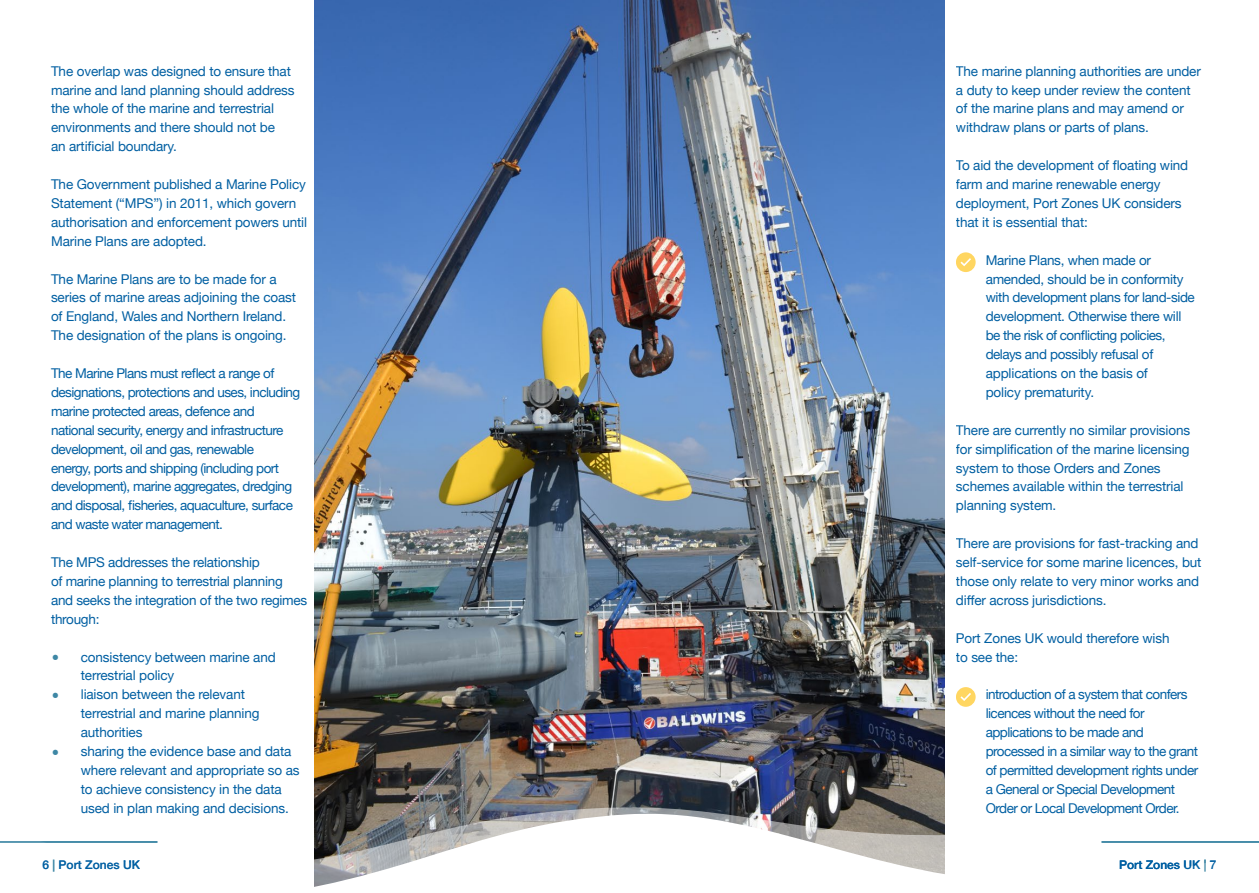
<style>
.page{position:relative;width:1259px;height:893px;background:#fff}
.page>*{position:absolute;margin:0;border:0;box-sizing:border-box;transform-origin:0 0}
.t1{font:13.5px/18.9px "Helvetica Neue";letter-spacing:-.01em;color:#005fa2}
.t2{font:13.5px/18.9px "Helvetica Neue";letter-spacing:-.04em;color:#005fa2}
.t3{font:500 12px "Helvetica Neue";color:#005fa2}
.s1{font-size:24px;color:#3e87a5}
.s2{color:#3e87a5}
</style>
<div class="page">
<svg style="left:956px;top:252px;width:19px;height:20px"></svg>
<img style="left:315px;top:0;width:629px;height:641px">
<img style="left:314px;top:641px;width:662px;height:134px">
<svg style="left:157px;top:775px;width:788px;height:112px"></svg>
<hr style="left:1101px;top:841px;width:158px;height:2px;background:#3e87a5">
<hr style="left:0;top:841px;width:157px;height:2px;background:#3e87a5">
<p class="t1" style="left:51px;top:62px;width:245px">The overlap was designed to ensure that marine and land planning should address the whole of the marine and terrestrial environments and there should not be<br>an artificial boundary.</p>
<p class="t1" style="left:51px;top:176px;width:258px">The Government published a Marine Policy Statement (“MPS”) in 2011, which govern authorisation and enforcement powers until Marine Plans are adopted.</p>
<p class="t1" style="left:51px;top:270px;width:246px">The Marine Plans are to be made for a series of marine areas adjoining the coast of England, Wales and Northern Ireland.<br>The designation of the plans is ongoing.</p>
<p class="t2" style="left:51px;top:365px;width:251px">The Marine Plans must reflect a range of designations, protections and uses, including marine protected areas, defence and national security, energy and infrastructure development, oil and gas, renewable<br>energy, ports and shipping (including port development), marine aggregates, dredging and disposal, fisheries, aquaculture, surface and waste water management.</p>
<p class="t1" style="left:51px;top:554px;width:258px">The MPS addresses the relationship<br>of marine planning to terrestrial planning and seeks the integration of the two regimes through:</p>
<p class="t1" style="left:81px;top:648px;width:196px;text-indent:-30px"><span class="s1">•</span> consistency between marine and terrestrial policy</p>
<p class="t1" style="left:81px;top:686px;width:180px;text-indent:-30px"><span class="s1">•</span> liaison between the relevant terrestrial and marine planning authorities</p>
<p class="t1" style="left:81px;top:743px;width:220px;text-indent:-30px"><span class="s1">•</span> sharing the evidence base and data where relevant and appropriate so as to achieve consistency in the data used in plan making and decisions.</p>
<p class="t1" style="left:956px;top:62px;width:246px">The marine planning authorities are under a duty to keep under review the content of the marine plans and may amend or withdraw plans or parts of plans.</p>
<p class="t1" style="left:956px;top:157px;width:234px">To aid the development of floating wind farm and marine renewable energy deployment, Port Zones UK considers that it is essential that:</p>
<p class="t1" style="left:985px;top:251px;width:211px">Marine Plans, when made or amended, should be in conformity with development plans for land-side development. Otherwise there will be the risk of conflicting policies, delays and possibly refusal of applications on the basis of<br>policy prematurity.</p>
<p class="t1" style="left:956px;top:421px;width:236px">There are currently no similar provisions for simplification of the marine licensing system to those Orders and Zones schemes available within the terrestrial planning system.</p>
<p class="t1" style="left:956px;top:535px;width:247px">There are provisions for fast-tracking and self-service for some marine licences, but those only relate to very minor works and differ across jurisdictions.</p>
<p class="t1" style="left:956px;top:629px;width:215px">Port Zones UK would therefore wish to see the:</p>
<p class="t2" style="left:985px;top:686px;width:214px">introduction of a system that confers licences without the need for applications to be made and processed in a similar way to the grant of permitted development rights under a General or Special Development Order or Local Development Order.</p>
<p class="t3" style="left:43px;top:855px;width:99px">6 <span class="s2">|</span> Port Zones UK</p>
<p class="t3" style="left:1119px;top:855px;width:99px">Port Zones UK <span class="s2">|</span> 7</p>
</div>
